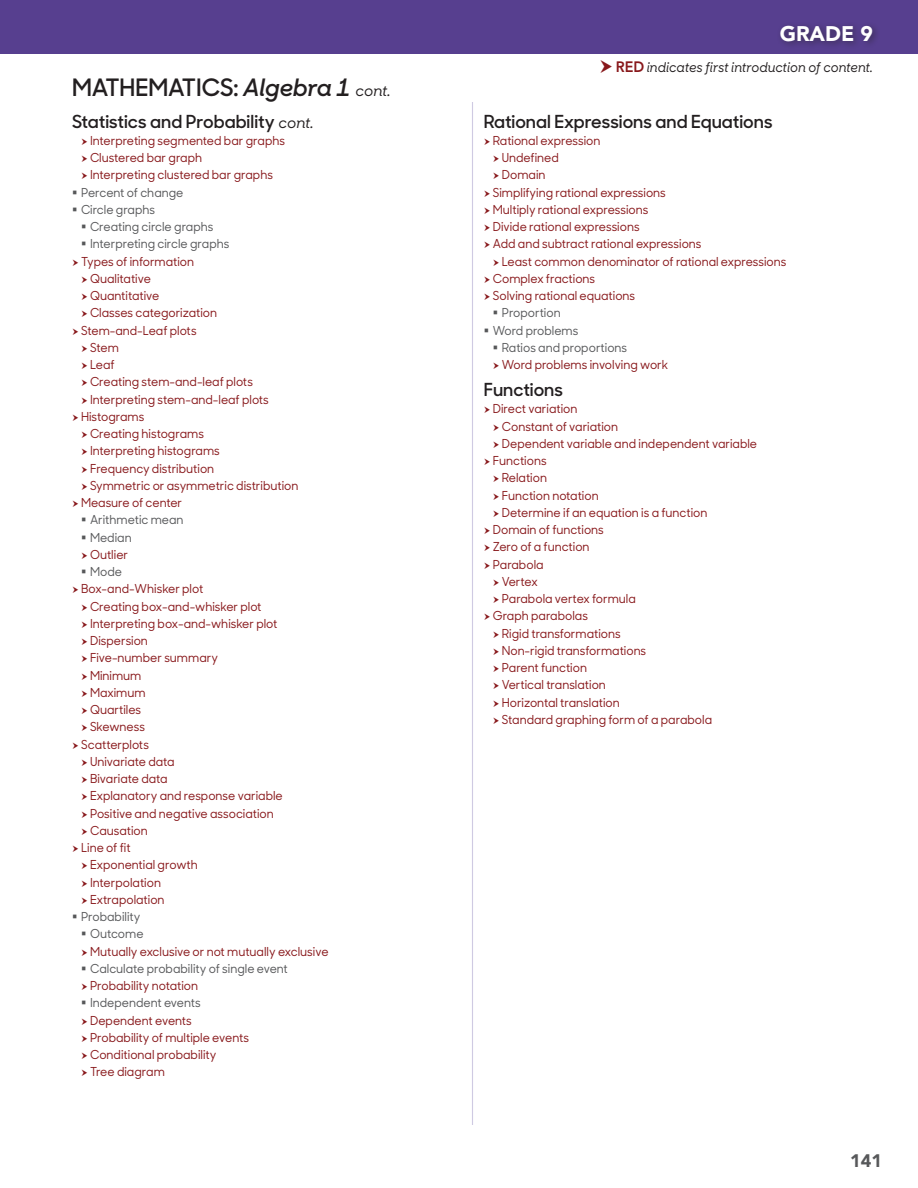
<style>
.page{position:relative;width:918px;height:1188px;background:#fff}
.page>*{position:absolute;margin:0;border:0;box-sizing:border-box;transform-origin:0 0}
.SS_Subjects_Subheads{font:600 24px "Sharp Sans No 1";color:#231f20}
.t1{font:900 21px "Avenir";color:#fff}
.SS_Subhead_under_ite{font:600 18px "Sharp Sans No 1";color:#231f20}
.t2{font:900 18px "Avenir";color:#57585a}
.SS_Introduction_to_c{font:italic 500 13.5px "Sharp Sans No 1";color:#231f20;scale:.95 1}
.t3{font:500 12.3px "Sharp Sans No 1";color:#88181b;scale:.95 1}
.t4{font:500 12.3px "Sharp Sans No 1";color:#57585a;scale:.95 1}
.s1{font-style:italic}
.s2{font-weight:500;font-style:italic;font-size:15px}
.s3{font-family:"Avenir";font-weight:800;font-style:normal;font-size:15px;color:#88181b}
</style>
<div class="page">
<hr style="left:472px;top:102px;width:1px;height:1023px;background:#cfcae2">
<div style="left:0;top:0;width:918px;height:54px;background:#573f8f"></div>
<div style="left:775px;top:21px;width:106px;height:28px;background:#231f20;opacity:.5"></div>
<p class="SS_Subjects_Subheads" style="left:72px;top:69px;width:320px">MATHEMATICS: <span class="s1">Algebra 1</span> <span class="s2">cont.</span></p>
<p class="SS_Subhead_under_ite" style="left:72px;top:107px;width:243px">Statistics and Probability <span class="s2">cont.</span></p>
<p class="t3" style="left:90px;top:131px;width:207px">Interpreting segmented bar graphs</p>
<p class="t3" style="left:90px;top:149px;width:120px">Clustered bar graph</p>
<p class="t3" style="left:90px;top:166px;width:194px">Interpreting clustered bar graphs</p>
<p class="t4" style="left:81px;top:183px;width:109px">Percent of change</p>
<p class="t4" style="left:81px;top:200px;width:80px">Circle graphs</p>
<p class="t4" style="left:90px;top:218px;width:131px">Creating circle graphs</p>
<p class="t4" style="left:90px;top:235px;width:148px">Interpreting circle graphs</p>
<p class="t3" style="left:81px;top:252px;width:121px">Types of information</p>
<p class="t3" style="left:90px;top:269px;width:66px">Qualitative</p>
<p class="t3" style="left:90px;top:287px;width:75px">Quantitative</p>
<p class="t3" style="left:90px;top:304px;width:135px">Classes categorization</p>
<p class="t3" style="left:81px;top:321px;width:123px">Stem-and-Leaf plots</p>
<p class="t3" style="left:90px;top:338px;width:32px">Stem</p>
<p class="t3" style="left:90px;top:356px;width:27px">Leaf</p>
<p class="t3" style="left:90px;top:373px;width:173px">Creating stem-and-leaf plots</p>
<p class="t3" style="left:90px;top:390px;width:190px">Interpreting stem-and-leaf plots</p>
<p class="t3" style="left:81px;top:407px;width:68px">Histograms</p>
<p class="t3" style="left:90px;top:425px;width:122px">Creating histograms</p>
<p class="t3" style="left:90px;top:442px;width:138px">Interpreting histograms</p>
<p class="t3" style="left:90px;top:459px;width:132px">Frequency distribution</p>
<p class="t3" style="left:90px;top:476px;width:221px">Symmetric or asymmetric distribution</p>
<p class="t3" style="left:81px;top:494px;width:108px">Measure of center</p>
<p class="t4" style="left:90px;top:511px;width:100px">Arithmetic mean</p>
<p class="t4" style="left:90px;top:528px;width:45px">Median</p>
<p class="t3" style="left:90px;top:545px;width:42px">Outlier</p>
<p class="t4" style="left:90px;top:563px;width:35px">Mode</p>
<p class="t3" style="left:81px;top:580px;width:130px">Box-and-Whisker plot</p>
<p class="t3" style="left:90px;top:597px;width:182px">Creating box-and-whisker plot</p>
<p class="t3" style="left:90px;top:614px;width:199px">Interpreting box-and-whisker plot</p>
<p class="t3" style="left:90px;top:632px;width:63px">Dispersion</p>
<p class="t3" style="left:90px;top:649px;width:136px">Five-number summary</p>
<p class="t3" style="left:90px;top:666px;width:56px">Minimum</p>
<p class="t3" style="left:90px;top:683px;width:60px">Maximum</p>
<p class="t3" style="left:90px;top:701px;width:55px">Quartiles</p>
<p class="t3" style="left:90px;top:718px;width:59px">Skewness</p>
<p class="t3" style="left:81px;top:735px;width:73px">Scatterplots</p>
<p class="t3" style="left:90px;top:752px;width:91px">Univariate data</p>
<p class="t3" style="left:90px;top:770px;width:83px">Bivariate data</p>
<p class="t3" style="left:90px;top:787px;width:204px">Explanatory and response variable</p>
<p class="t3" style="left:90px;top:804px;width:195px">Positive and negative association</p>
<p class="t3" style="left:90px;top:821px;width:62px">Causation</p>
<p class="t3" style="left:81px;top:839px;width:54px">Line of fit</p>
<p class="t3" style="left:90px;top:856px;width:115px">Exponential growth</p>
<p class="t3" style="left:90px;top:873px;width:76px">Interpolation</p>
<p class="t3" style="left:90px;top:890px;width:80px">Extrapolation</p>
<p class="t4" style="left:81px;top:908px;width:64px">Probability</p>
<p class="t4" style="left:90px;top:925px;width:58px">Outcome</p>
<p class="t3" style="left:90px;top:942px;width:253px">Mutually exclusive or not mutually exclusive</p>
<p class="t4" style="left:90px;top:959px;width:210px">Calculate probability of single event</p>
<p class="t3" style="left:90px;top:977px;width:115px">Probability notation</p>
<p class="t4" style="left:90px;top:994px;width:118px">Independent events</p>
<p class="t3" style="left:90px;top:1011px;width:109px">Dependent events</p>
<p class="t3" style="left:90px;top:1028px;width:169px">Probability of multiple events</p>
<p class="t3" style="left:90px;top:1046px;width:135px">Conditional probability</p>
<p class="t3" style="left:90px;top:1063px;width:80px">Tree diagram</p>
<h2 class="t1" style="left:780px;top:20px;width:95px">GRADE 9</h2>
<p class="SS_Introduction_to_c" style="left:616px;top:57px;width:272px"><span class="s3">RED</span> indicates first introduction of content.</p>
<p class="SS_Subhead_under_ite" style="left:484px;top:107px;width:290px">Rational Expressions and Equations</p>
<p class="t3" style="left:493px;top:131px;width:115px">Rational expression</p>
<p class="t3" style="left:502px;top:149px;width:62px">Undefined</p>
<p class="t3" style="left:502px;top:166px;width:48px">Domain</p>
<p class="t3" style="left:493px;top:183px;width:184px">Simplifying rational expressions</p>
<p class="t3" style="left:493px;top:200px;width:165px">Multiply rational expressions</p>
<p class="t3" style="left:493px;top:218px;width:156px">Divide rational expressions</p>
<p class="t3" style="left:493px;top:235px;width:221px">Add and subtract rational expressions</p>
<p class="t3" style="left:502px;top:252px;width:301px">Least common denominator of rational expressions</p>
<p class="t3" style="left:493px;top:269px;width:109px">Complex fractions</p>
<p class="t3" style="left:493px;top:287px;width:151px">Solving rational equations</p>
<p class="t4" style="left:502px;top:304px;width:64px">Proportion</p>
<p class="t4" style="left:493px;top:321px;width:92px">Word problems</p>
<p class="t4" style="left:502px;top:338px;width:134px">Ratios and proportions</p>
<p class="t3" style="left:502px;top:356px;width:177px">Word problems involving work</p>
<p class="SS_Subhead_under_ite" style="left:484px;top:376px;width:81px">Functions</p>
<p class="t3" style="left:493px;top:400px;width:91px">Direct variation</p>
<p class="t3" style="left:502px;top:417px;width:124px">Constant of variation</p>
<p class="t3" style="left:502px;top:434px;width:270px">Dependent variable and independent variable</p>
<p class="t3" style="left:493px;top:452px;width:58px">Functions</p>
<p class="t3" style="left:502px;top:469px;width:49px">Relation</p>
<p class="t3" style="left:502px;top:486px;width:104px">Function notation</p>
<p class="t3" style="left:502px;top:503px;width:218px">Determine if an equation is a function</p>
<p class="t3" style="left:493px;top:521px;width:119px">Domain of functions</p>
<p class="t3" style="left:493px;top:538px;width:103px">Zero of a function</p>
<p class="t3" style="left:493px;top:555px;width:55px">Parabola</p>
<p class="t3" style="left:502px;top:572px;width:39px">Vertex</p>
<p class="t3" style="left:502px;top:590px;width:143px">Parabola vertex formula</p>
<p class="t3" style="left:493px;top:607px;width:102px">Graph parabolas</p>
<p class="t3" style="left:502px;top:624px;width:127px">Rigid transformations</p>
<p class="t3" style="left:502px;top:641px;width:154px">Non-rigid transformations</p>
<p class="t3" style="left:502px;top:659px;width:91px">Parent function</p>
<p class="t3" style="left:502px;top:676px;width:111px">Vertical translation</p>
<p class="t3" style="left:502px;top:693px;width:126px">Horizontal translation</p>
<p class="t3" style="left:502px;top:710px;width:223px">Standard graphing form of a parabola</p>
<h3 class="t2" style="left:850px;top:1150px;width:33px">141</h3>
</div>
